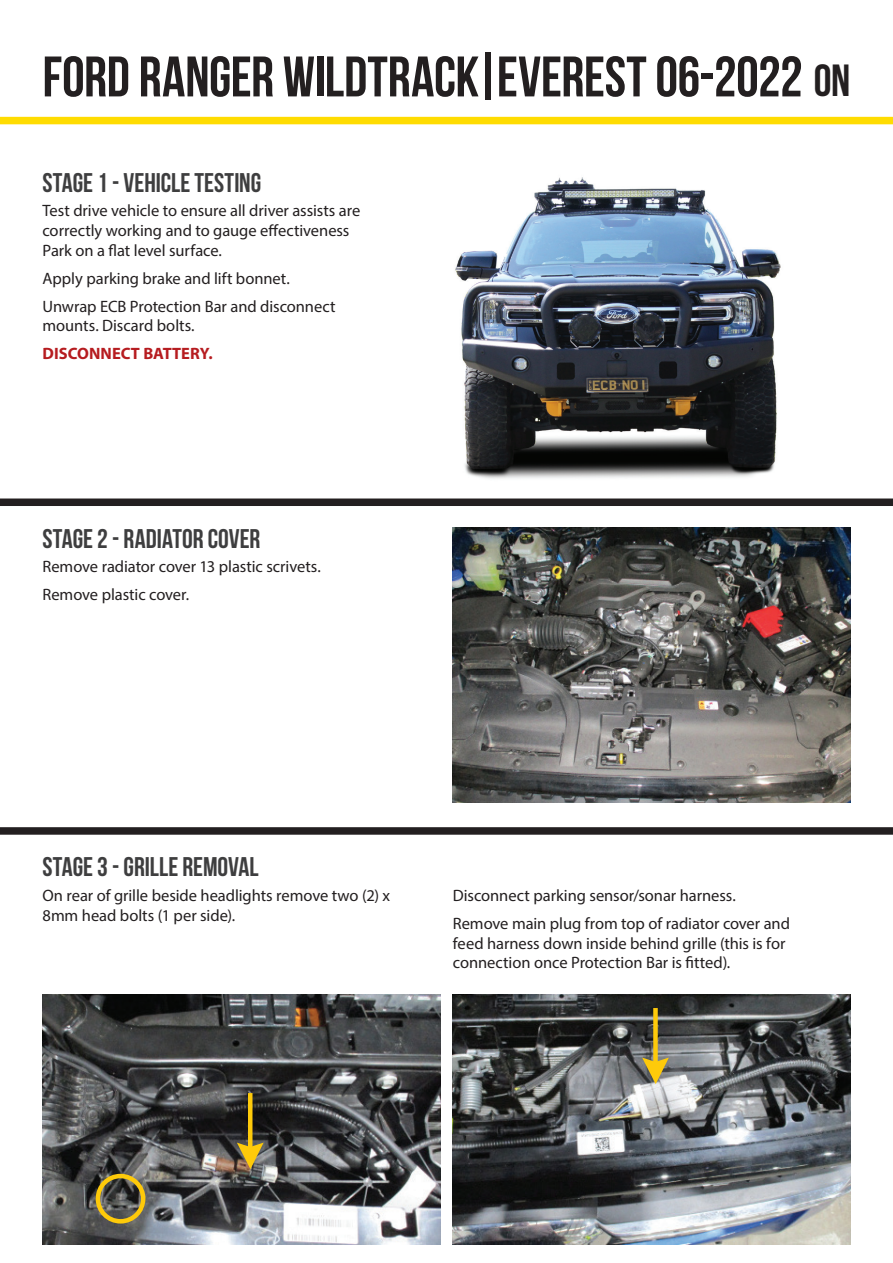
<style>
.page{position:relative;width:893px;height:1263px;background:#fff}
.page>*{position:absolute;margin:0;border:0;box-sizing:border-box;transform-origin:0 0}
.t1{font:700 57px "Bebas Neue";letter-spacing:-.005em;color:#231f20}
.t2{font:700 27px "Bebas Neue";color:#3e3e3f}
.t3{font:16.5px/19.5px "Myriad Pro";letter-spacing:-.005em;color:#231f20}
.t4{font:700 16.5px "Myriad Pro";color:#b61c20}
.s1{font-size:45px}
</style>
<div class="page">
<div style="left:0;top:117px;width:893px;height:7px;background:#ffdc01"></div>
<div style="left:0;top:498px;width:893px;height:8px;background:#231f20"></div>
<div style="left:0;top:827px;width:893px;height:8px;background:#231f20"></div>
<img style="left:455px;top:177px;width:326px;height:302px">
<img style="left:453px;top:527px;width:397px;height:275px">
<img style="left:43px;top:995px;width:397px;height:249px">
<img style="left:453px;top:995px;width:397px;height:249px">
<div style="left:96px;top:1174px;width:49px;height:49px;border:4px solid #feca0a;border-radius:50%"></div>
<svg style="left:642px;top:1057px;width:27px;height:27px"></svg>
<div style="left:653px;top:1008px;width:5px;height:55px;background:#feca0a"></div>
<svg style="left:237px;top:1142px;width:27px;height:27px"></svg>
<hr style="left:248px;top:1093px;width:4px;height:55px;background:#feca0a">
<h1 class="t1" style="left:43px;top:45px;width:809px">FORD RANGER WILDTRACK|EVEREST 06-2022 <span class="s1">ON</span></h1>
<h2 class="t2" style="left:43px;top:168px;width:220px">STAGE 1 - VEHICLE TESTING</h2>
<p class="t3" style="left:43px;top:201px;width:319px">Test drive vehicle to ensure all driver assists are correctly working and to gauge effectiveness<br>Park on a flat level surface.</p>
<p class="t3" style="left:43px;top:264px;width:295px;line-height:28px">Apply parking brake and lift bonnet.<br>Unwrap ECB Protection Bar and disconnect</p>
<p class="t3" style="left:43px;top:315px;width:154px">mounts. Discard bolts.</p>
<p class="t4" style="left:43px;top:343px;width:172px">DISCONNECT BATTERY.</p>
<h2 class="t2" style="left:43px;top:523px;width:219px">STAGE 2 - RADIATOR COVER</h2>
<p class="t3" style="left:43px;top:552px;width:280px;line-height:28px">Remove radiator cover 13 plastic scrivets.<br>Remove plastic cover.</p>
<h2 class="t2" style="left:43px;top:852px;width:218px">STAGE 3 - GRILLE REMOVAL</h2>
<p class="t3" style="left:43px;top:885px;width:349px">On rear of grille beside headlights remove two (2) x<br>8mm head bolts (1 per side).</p>
<p class="t3" style="left:453px;top:881px;width:339px;line-height:28px">Disconnect parking sensor/sonar harness.<br>Remove main plug from top of radiator cover and</p>
<p class="t3" style="left:453px;top:933px;width:334px">feed harness down inside behind grille (this is for connection once Protection Bar is fitted).</p>
</div>
